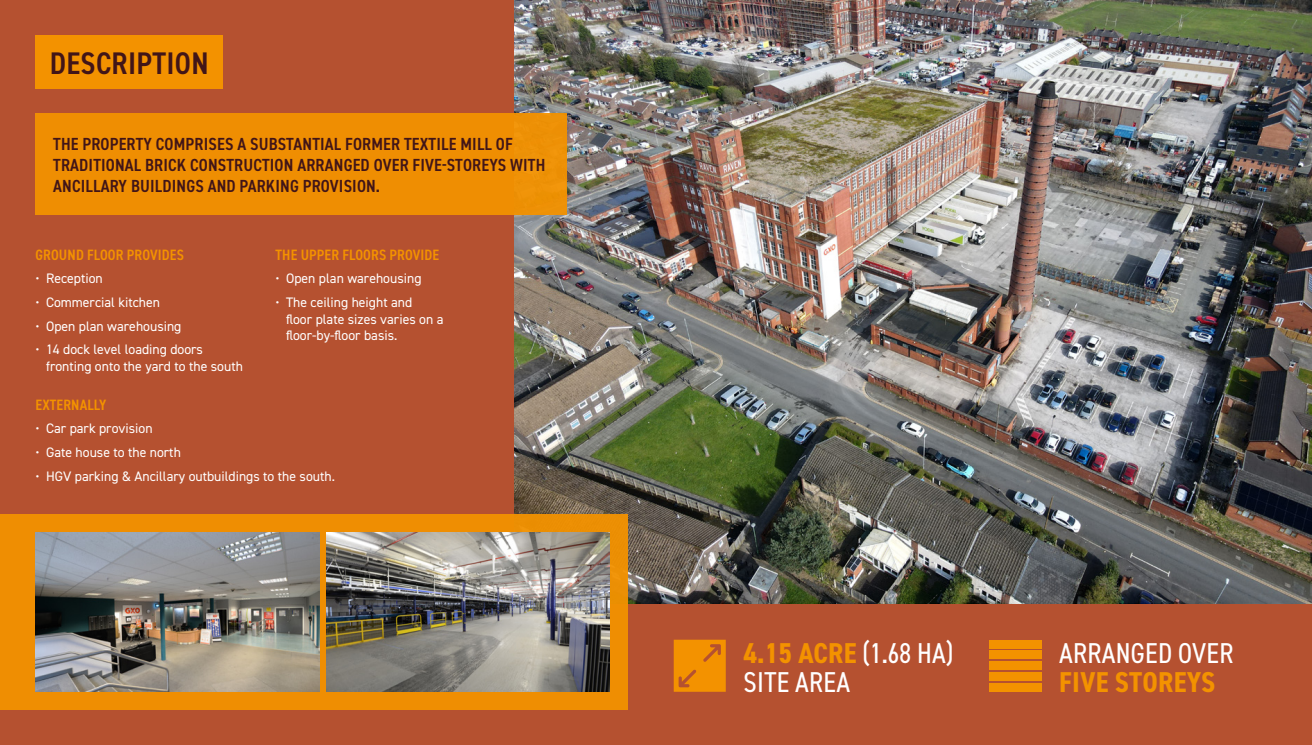
<style>
.page{position:relative;width:1312px;height:745px;background:#fff}
.page>*{position:absolute;margin:0;border:0;box-sizing:border-box;transform-origin:0 0}
.t1{font:600 condensed 31.25px "DIN2014";letter-spacing:.01em;color:#411518}
.t2{font:condensed 28.75px/28.8px "DIN2014";letter-spacing:.01em;color:#fff}
.t3{font:700 condensed 28.75px "DIN2014";letter-spacing:.01em;color:#f39200}
.t4{font:600 condensed 17.5px/21px "DIN2014";letter-spacing:.01em;color:#411518}
.t5{font:600 condensed 15px "DIN2014";letter-spacing:.01em;color:#f39200}
.t6{font:13.75px/16.5px "DIN2014";color:#fff}
.s1{font-weight:700;color:#f39200}
</style>
<div class="page">
<div style="left:0;top:0;width:1311px;height:744px;background:#b55130"></div>
<img style="left:514px;top:0;width:797px;height:602px">
<div style="left:35px;top:35px;width:188px;height:54px;background:#f39200"></div>
<div style="left:35px;top:113px;width:532px;height:101px;background:#f39200"></div>
<div style="left:0;top:514px;width:627px;height:195px;background:#f39200"></div>
<img style="left:35px;top:532px;width:284px;height:159px">
<img style="left:326px;top:531px;width:283px;height:160px">
<svg style="left:673px;top:639px;width:52px;height:52px"></svg>
<div style="left:989px;top:682px;width:52px;height:9px;background:#f39200"></div>
<div style="left:989px;top:671px;width:52px;height:9px;background:#f39200"></div>
<div style="left:989px;top:661px;width:52px;height:8px;background:#f39200"></div>
<div style="left:989px;top:650px;width:52px;height:9px;background:#f39200"></div>
<div style="left:989px;top:639px;width:52px;height:9px;background:#f39200"></div>
<h1 class="t1" style="left:50px;top:43px;width:160px">DESCRIPTION</h1>
<p class="t4" style="left:53px;top:133px;width:493px">THE PROPERTY COMPRISES A SUBSTANTIAL FORMER TEXTILE MILL OF<br>TRADITIONAL BRICK CONSTRUCTION ARRANGED OVER FIVE-STOREYS WITH<br>ANCILLARY BUILDINGS AND PARKING PROVISION.</p>
<p class="t5" style="left:36px;top:244px;width:150px">GROUND FLOOR PROVIDES</p>
<p class="t6" style="left:35px;top:270px;width:69px">• Reception</p>
<p class="t6" style="left:35px;top:293px;width:126px">• Commercial kitchen</p>
<p class="t6" style="left:35px;top:317px;width:147px">• Open plan warehousing</p>
<p class="t6" style="left:46px;top:341px;width:198px;text-indent:-11px">• 14 dock level loading doors fronting onto the yard to the south</p>
<p class="t5" style="left:275px;top:244px;width:165px">THE UPPER FLOORS PROVIDE</p>
<p class="t6" style="left:275px;top:270px;width:147px">• Open plan warehousing</p>
<p class="t6" style="left:286px;top:293px;width:159px;text-indent:-11px">• The ceiling height and<br>floor plate sizes varies on a floor-by-floor basis.</p>
<p class="t5" style="left:36px;top:394px;width:72px">EXTERNALLY</p>
<p class="t6" style="left:35px;top:420px;width:119px">• Car park provision</p>
<p class="t6" style="left:35px;top:443px;width:147px">• Gate house to the north</p>
<p class="t6" style="left:35px;top:467px;width:301px">• HGV parking &amp; Ancillary outbuildings to the south.</p>
<h2 class="t2" style="left:743px;top:637px;width:211px"><span class="s1">4.15 ACRE</span> (1.68 HA)<br>SITE AREA</h2>
<h2 class="t2" style="left:1058px;top:637px;width:176px">ARRANGED OVER</h2>
<h2 class="t3" style="left:1058px;top:662px;width:158px">FIVE STOREYS</h2>
</div>
